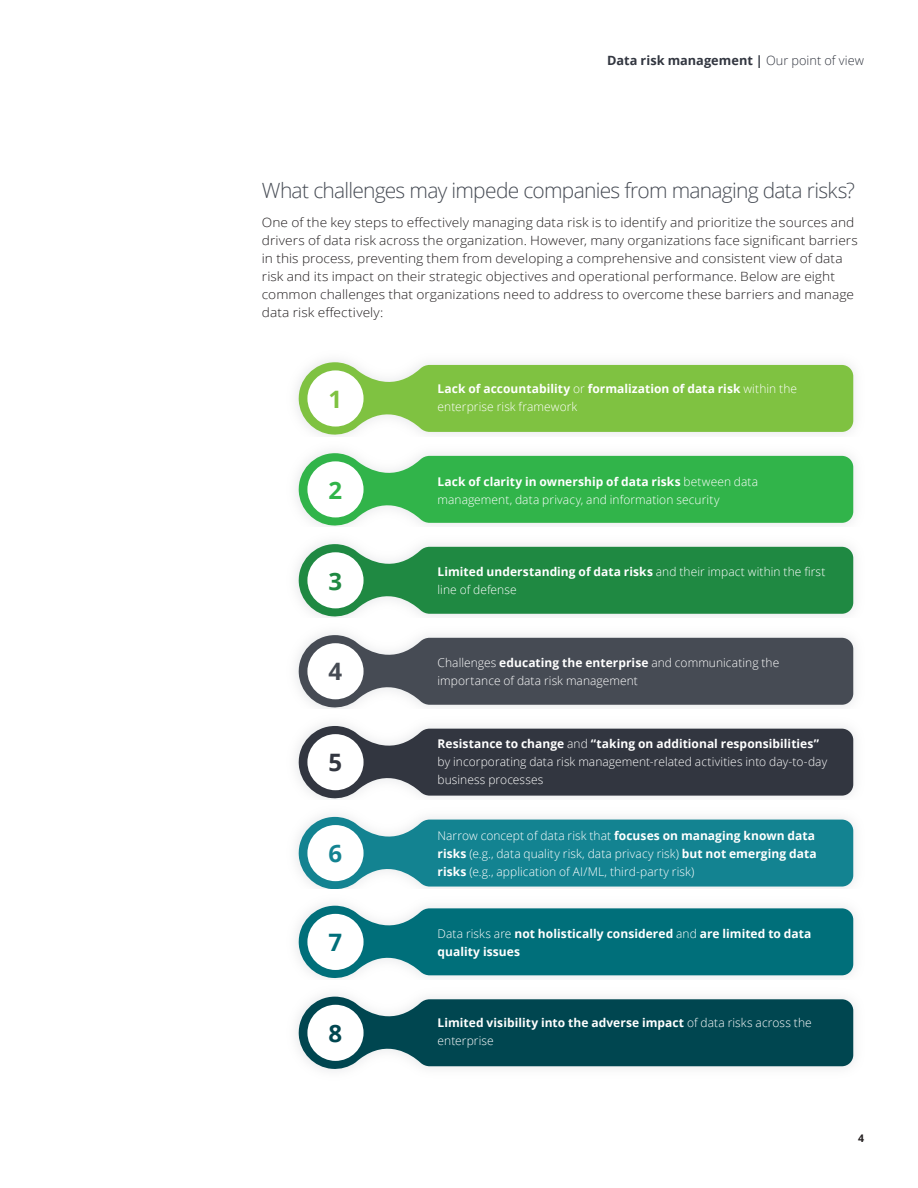
<style>
.page{position:relative;width:918px;height:1188px;background:#fff}
.page>*{position:absolute;margin:0;border:0;box-sizing:border-box;transform-origin:0 0}
.Body_copy__8_5_12pt__table{font:700 24px "Open Sans";color:#7fc241}
.Body_copy__8_5_12pt__table-2{font:700 24px "Open Sans";color:#31b44a}
.Body_copy__8_5_12pt__table-3{font:700 24px "Open Sans";color:#1f8942}
.Body_copy__8_5_12pt__table-4{font:700 24px "Open Sans";color:#464b54}
.Body_copy__8_5_12pt__table-5{font:700 24px "Open Sans";color:#323640}
.Body_copy__8_5_12pt__table-6{font:700 24px "Open Sans";color:#138391}
.Body_copy__8_5_12pt__table-7{font:700 24px "Open Sans";color:#006f7a}
.Body_copy__8_5_12pt__table-8{font:700 24px "Open Sans";color:#004650}
.Quote_pullout_small__14_18pt{font:300 21px "Open Sans";letter-spacing:-.035em;color:#464b54}
.Body_copy__8_5_12pt{font:300 12.75px/18px "Open Sans";letter-spacing:.005em;color:#231f20;scale:1.08 1}
.t1{font:700 12.75px "Open Sans";color:#323640}
.Body_copy__8_5_12pt-2{font:300 12px/18px "Open Sans";letter-spacing:.005em;color:#fff}
.Body_copy__8_5_12pt-3{font:700 12px "Open Sans";letter-spacing:.005em;color:#fff}
.t2{font:700 10.5px "Open Sans";color:#231f20}
.s1{font-weight:300}
.s2{font-weight:700}
</style>
<div class="page">
<svg style="left:298px;top:362px;width:555px;height:73px;background:#90c95b"></svg>
<div style="left:307px;top:370px;width:57px;height:57px;background:#fff;border-radius:50%"></div>
<svg style="left:298px;top:453px;width:555px;height:73px;background:#4dbd63"></svg>
<div style="left:307px;top:461px;width:57px;height:56px;background:#fff;border-radius:50%"></div>
<svg style="left:298px;top:544px;width:555px;height:73px;background:#3e985c"></svg>
<div style="left:307px;top:552px;width:57px;height:56px;background:#fff;border-radius:50%"></div>
<svg style="left:298px;top:635px;width:555px;height:73px;background:#5f636b"></svg>
<div style="left:307px;top:643px;width:57px;height:56px;background:#fff;border-radius:50%"></div>
<svg style="left:298px;top:726px;width:555px;height:73px;background:#4e515a"></svg>
<div style="left:307px;top:734px;width:57px;height:56px;background:#fff;border-radius:50%"></div>
<svg style="left:298px;top:817px;width:555px;height:72px;background:#31929e"></svg>
<div style="left:307px;top:825px;width:57px;height:56px;background:#fff;border-radius:50%"></div>
<svg style="left:298px;top:906px;width:555px;height:73px;background:#23828c"></svg>
<div style="left:307px;top:914px;width:57px;height:56px;background:#fff;border-radius:50%"></div>
<svg style="left:298px;top:997px;width:555px;height:73px;background:#235f68"></svg>
<div style="left:307px;top:1005px;width:57px;height:56px;background:#fff;border-radius:50%"></div>
<p class="t1" style="left:607px;top:51px;width:258px">Data risk management | <span class="s1">Our point of view</span></p>
<p class="Quote_pullout_small__14_18pt" style="left:262px;top:176px;width:595px">What challenges may impede companies from managing data risks?</p>
<p class="Body_copy__8_5_12pt" style="left:262px;top:213px;width:553px">One of the key steps to effectively managing data risk is to identify and prioritize the sources and drivers of data risk across the organization. However, many organizations face significant barriers in this process, preventing them from developing a comprehensive and consistent view of data risk and its impact on their strategic objectives and operational performance. Below are eight common challenges that organizations need to address to overcome these barriers and manage data risk effectively:</p>
<p class="Body_copy__8_5_12pt-3" style="left:438px;top:380px;width:361px">Lack of accountability <span class="s1">or</span> formalization of data risk <span class="s1">within the</span></p>
<p class="Body_copy__8_5_12pt__table" style="left:329px;top:382px;width:15px">1</p>
<p class="Body_copy__8_5_12pt-2" style="left:438px;top:397px;width:141px">enterprise risk framework</p>
<p class="Body_copy__8_5_12pt__table-2" style="left:329px;top:473px;width:15px">2</p>
<p class="Body_copy__8_5_12pt__table-3" style="left:329px;top:564px;width:15px">3</p>
<p class="Body_copy__8_5_12pt__table-4" style="left:329px;top:655px;width:15px">4</p>
<p class="Body_copy__8_5_12pt__table-5" style="left:329px;top:746px;width:15px">5</p>
<p class="Body_copy__8_5_12pt__table-6" style="left:329px;top:837px;width:15px">6</p>
<p class="Body_copy__8_5_12pt__table-7" style="left:329px;top:925px;width:15px">7</p>
<p class="Body_copy__8_5_12pt-3" style="left:438px;top:473px;width:322px">Lack of clarity in ownership of data risks <span class="s1">between data</span></p>
<p class="Body_copy__8_5_12pt-2" style="left:438px;top:490px;width:283px">management, data privacy, and information security</p>
<p class="Body_copy__8_5_12pt-3" style="left:438px;top:563px;width:390px">Limited understanding of data risks <span class="s1">and their impact within the first</span></p>
<p class="Body_copy__8_5_12pt-2" style="left:438px;top:580px;width:81px">line of defense</p>
<p class="Body_copy__8_5_12pt-2" style="left:438px;top:653px;width:343px">Challenges <span class="s2">educating the enterprise</span> and communicating the</p>
<p class="Body_copy__8_5_12pt-2" style="left:438px;top:671px;width:202px">importance of data risk management</p>
<p class="Body_copy__8_5_12pt-2" style="left:438px;top:735px;width:391px"><span class="s2">Resistance to change</span> and <span class="s2">“taking on additional responsibilities” </span>by incorporating data risk management-related activities into day-to-day business processes</p>
<p class="Body_copy__8_5_12pt-2" style="left:438px;top:826px;width:381px">Narrow concept of data risk that <span class="s2">focuses on managing known data risks</span> (e.g., data quality risk, data privacy risk) <span class="s2">but not emerging data risks</span> (e.g., application of AI/ML, third-party risk)</p>
<p class="Body_copy__8_5_12pt-3" style="left:438px;top:925px;width:375px"><span class="s1">Data risks are</span> not holistically considered <span class="s1">and</span> are limited to data</p>
<p class="Body_copy__8_5_12pt-3" style="left:438px;top:943px;width:84px">quality issues</p>
<p class="Body_copy__8_5_12pt-3" style="left:438px;top:1014px;width:376px">Limited visibility into the adverse impact <span class="s1">of data risks across the</span></p>
<p class="Body_copy__8_5_12pt__table-8" style="left:329px;top:1016px;width:15px">8</p>
<p class="Body_copy__8_5_12pt-2" style="left:438px;top:1031px;width:58px">enterprise</p>
<p class="t2" style="left:858px;top:1131px;width:7px">4</p>
</div>
